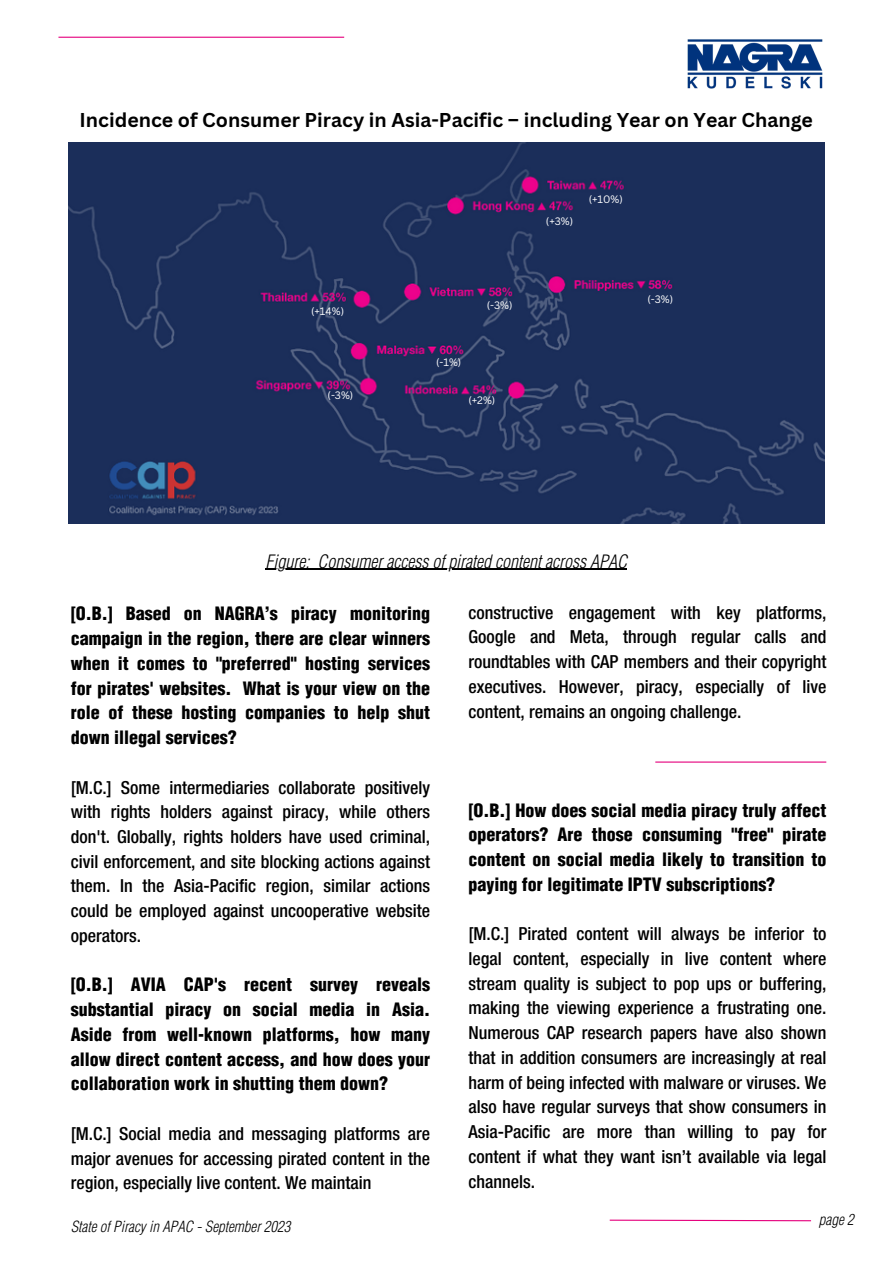
<style>
.page{position:relative;width:893px;height:1264px;background:#fff}
.page>*{position:absolute;margin:0;border:0;box-sizing:border-box;transform-origin:0 0}
.t1{font:700 19.5px "Canva Sans";color:#000}
.t2{font:500 condensed 18px/24.8px "Helvetica Neue LT Std";color:#000;text-align:justify}
.t3{font:900 condensed 18px/24.8px "Helvetica LT Std";color:#000;text-align:justify}
.t4{font:italic 300 condensed 18px "Helvetica LT Std";color:#000}
.t5{font:italic 300 condensed 15px "Helvetica LT Std";color:#000}
.t6{font:10.5px "Canva Sans";color:#fff}
</style>
<div class="page">
<hr style="left:58px;top:37px;width:286px;height:1px;background:#e5007d">
<img style="left:68px;top:142px;width:756px;height:381px">
<hr style="left:265px;top:569px;width:44px;height:1px;background:#000">
<hr style="left:317px;top:569px;width:310px;height:1px;background:#000">
<hr style="left:655px;top:761px;width:171px;height:1px;background:#e5007d">
<svg style="left:609px;top:1219px;width:203px;height:2px"></svg>
<img style="left:687px;top:39px;width:136px;height:50px">
<p class="t1" style="left:80px;top:107px;width:734px">Incidence of Consumer Piracy in Asia-Pacific – including Year on Year Change</p>
<p class="t6" style="left:311px;top:303px;width:35px">(+14%)</p>
<p class="t6" style="left:327px;top:387px;width:27px">(-3%)</p>
<p class="t6" style="left:486px;top:297px;width:27px">(-3%)</p>
<p class="t6" style="left:436px;top:355px;width:27px">(-1%)</p>
<p class="t6" style="left:468px;top:393px;width:28px">(+2%)</p>
<p class="t6" style="left:546px;top:214px;width:29px">(+3%)</p>
<p class="t6" style="left:588px;top:191px;width:36px">(+10%)</p>
<p class="t6" style="left:647px;top:291px;width:27px">(-3%)</p>
<p class="t4" style="left:265px;top:555px;width:363px">Figure: Consumer access of pirated content across APAC</p>
<p class="t3" style="left:71px;top:604px;width:361px">[O.B.] Based on NAGRA’s piracy monitoring campaign in the region, there are clear winners when it comes to "preferred" hosting services for pirates' websites. What is your view on the role of these hosting companies to help shut down illegal services?</p>
<p class="t2" style="left:71px;top:777px;width:361px">[M.C.] Some intermediaries collaborate positively with rights holders against piracy, while others don't. Globally, rights holders have used criminal, civil enforcement, and site blocking actions against them. In the Asia-Pacific region, similar actions could be employed against uncooperative website operators.</p>
<p class="t3" style="left:71px;top:975px;width:361px">[O.B.] AVIA CAP's recent survey reveals substantial piracy on social media in Asia.<br>Aside from well-known platforms, how many allow direct content access, and how does your collaboration work in shutting them down?</p>
<p class="t2" style="left:71px;top:1123px;width:360px">[M.C.] Social media and messaging platforms are major avenues for accessing pirated content in the region, especially live content. We maintain</p>
<p class="t2" style="left:468px;top:602px;width:359px">constructive engagement with key platforms, Google and Meta, through regular calls and roundtables with CAP members and their copyright executives. However, piracy, especially of live content, remains an ongoing challenge.</p>
<p class="t3" style="left:468px;top:800px;width:359px">[O.B.] How does social media piracy truly affect operators? Are those consuming "free" pirate content on social media likely to transition to paying for legitimate IPTV subscriptions?</p>
<p class="t2" style="left:468px;top:924px;width:359px">[M.C.] Pirated content will always be inferior to legal content, especially in live content where stream quality is subject to pop ups or buffering, making the viewing experience a frustrating one.<br>Numerous CAP research papers have also shown that in addition consumers are increasingly at real harm of being infected with malware or viruses. We also have regular surveys that show consumers in Asia-Pacific are more than willing to pay for content if what they want isn’t available via legal channels.</p>
<p class="t5" style="left:71px;top:1220px;width:221px">State of Piracy in APAC - September 2023</p>
<p class="t5" style="left:818px;top:1213px;width:36px">page 2</p>
</div>
